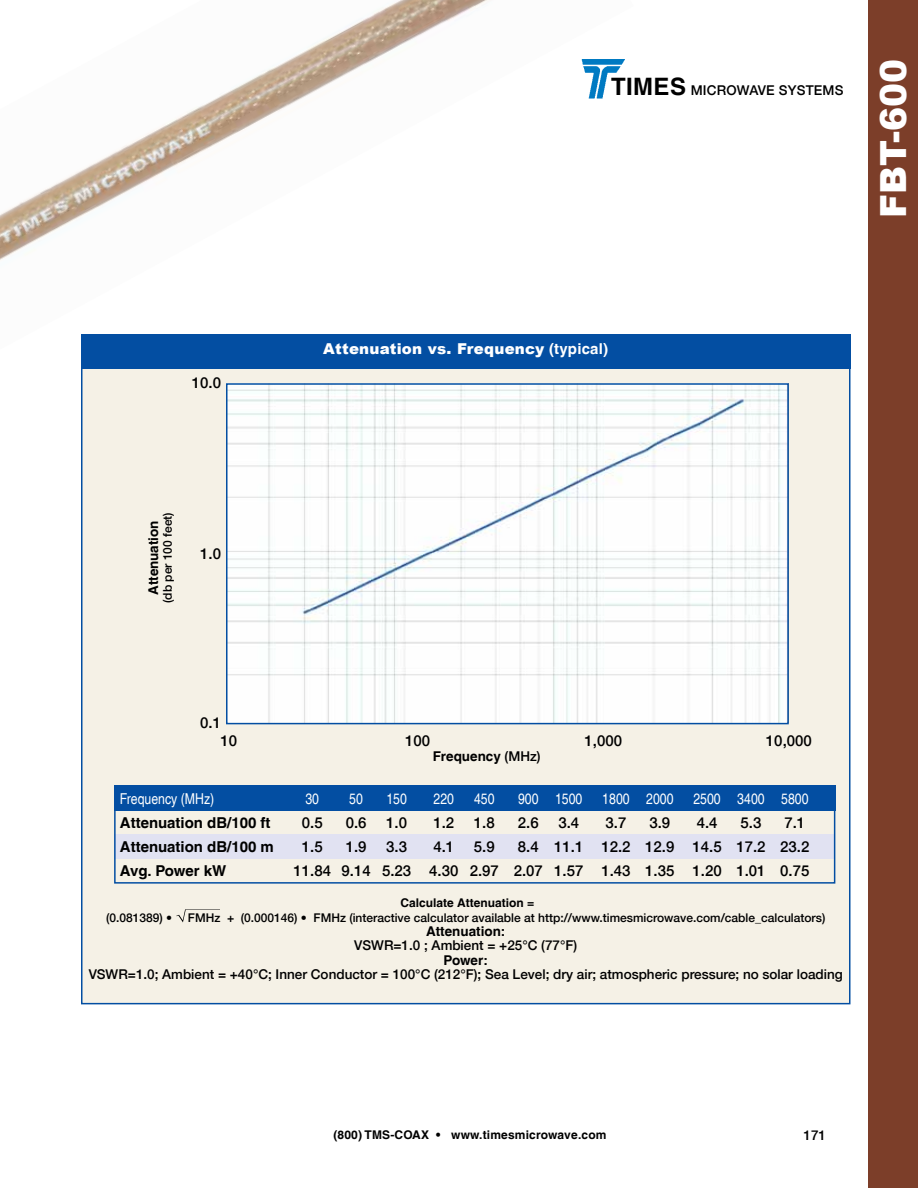
<style>
.page{position:relative;width:918px;height:1188px;background:#fff}
.page>*{position:absolute;margin:0;border:0;box-sizing:border-box;transform-origin:0 0}
.t1{font:900 36px "Arial";color:#fff}
.t2{font:500 15px "Helvetica Neue LT";color:#000}
.t3{font:condensed 15px "Helvetica LT";color:#fff}
.t4{font:700 15px "Helvetica LT";color:#000}
.t5{font:900 15px "Arial";letter-spacing:.015em;color:#fff}
.t6{font:500 13.5px "Helvetica Neue LT";color:#000}
.t7{font:700 13.5px "Helvetica LT";color:#000}
.t8{font:500 12px "Helvetica Neue LT";color:#000}
.t9{font:700 12px "Helvetica LT";color:#000}
.s1{font-family:"Helvetica LT";font-weight:700;font-size:24px}
.s2{font-family:"Helvetica LT";font-weight:700}
.s3{font-family:"Helvetica Neue LT";font-weight:500}
</style>
<div class="page">
<img style="left:0;top:0;width:625px;height:260px">
<div style="left:868px;top:0;width:50px;height:1188px;background:#7c3e29"></div>
<div style="left:81px;top:365px;width:769px;height:639px;background:#f5f1e6;border:2px solid #034ea2"></div>
<div style="left:81px;top:334px;width:769px;height:35px;background:#034ea2"></div>
<img style="left:229px;top:386px;width:557px;height:335px">
<div style="left:226px;top:383px;width:563px;height:341px;border:2px solid #034ea2"></div>
<div style="left:114px;top:835px;width:721px;height:24px;background:#e1e2f2"></div>
<div style="left:114px;top:785px;width:721px;height:26px;background:#034ea2"></div>
<div style="left:114px;top:786px;width:721px;height:98px;border:2px solid #034ea2"></div>
<svg style="left:176px;top:909px;width:43px;height:13px"></svg>
<p class="t6" style="left:611px;top:82px;width:234px"><span class="s1">TIMES</span> MICROWAVE SYSTEMS</p>
<h1 class="t1" style="left:867px;top:218px;width:161px;rotate:-90deg">FBT-600</h1>
<p class="t2" style="left:192px;top:374px;width:31px">10.0</p>
<p class="t5" style="left:323px;top:338px;width:286px">Attenuation vs. Frequency <span class="s2">(typical)</span></p>
<p class="t7" style="left:145px;top:595px;width:76px;rotate:-90deg">Attenuation</p>
<p class="t8" style="left:160px;top:603px;width:92px;rotate:-90deg">(db per 100 feet)</p>
<p class="t2" style="left:200px;top:545px;width:22px">1.0</p>
<p class="t2" style="left:200px;top:714px;width:22px">0.1</p>
<p class="t2" style="left:220px;top:732px;width:18px">10</p>
<p class="t2" style="left:405px;top:732px;width:27px">100</p>
<p class="t2" style="left:585px;top:732px;width:39px">1,000</p>
<p class="t2" style="left:766px;top:732px;width:47px">10,000</p>
<p class="t7" style="left:433px;top:749px;width:109px">Frequency <span class="s3">(MHz)</span></p>
<p class="t3" style="left:120px;top:790px;width:96px">Frequency (MHz)</p>
<p class="t3" style="left:305px;top:790px;width:15px">30</p>
<p class="t3" style="left:349px;top:790px;width:15px">50</p>
<p class="t3" style="left:386px;top:790px;width:22px">150</p>
<p class="t3" style="left:434px;top:790px;width:22px">220</p>
<p class="t3" style="left:474px;top:790px;width:22px">450</p>
<p class="t3" style="left:518px;top:790px;width:66px">900 1500</p>
<p class="t3" style="left:602px;top:790px;width:73px">1800 2000</p>
<p class="t3" style="left:693px;top:790px;width:117px">2500 3400 5800</p>
<p class="t4" style="left:120px;top:814px;width:152px">Attenuation dB/100 ft</p>
<p class="t2" style="left:302px;top:814px;width:22px">0.5</p>
<p class="t2" style="left:346px;top:814px;width:22px">0.6</p>
<p class="t2" style="left:386px;top:814px;width:22px">1.0</p>
<p class="t2" style="left:433px;top:814px;width:22px">1.2</p>
<p class="t2" style="left:474px;top:814px;width:22px">1.8</p>
<p class="t2" style="left:518px;top:814px;width:22px">2.6</p>
<p class="t2" style="left:558px;top:814px;width:22px">3.4</p>
<p class="t2" style="left:606px;top:814px;width:22px">3.7</p>
<p class="t2" style="left:649px;top:814px;width:22px">3.9</p>
<p class="t2" style="left:697px;top:814px;width:22px">4.4</p>
<p class="t2" style="left:741px;top:814px;width:22px">5.3</p>
<p class="t2" style="left:784px;top:814px;width:22px">7.1</p>
<p class="t4" style="left:120px;top:838px;width:156px">Attenuation dB/100 m</p>
<p class="t2" style="left:302px;top:838px;width:22px">1.5</p>
<p class="t2" style="left:346px;top:838px;width:22px">1.9</p>
<p class="t2" style="left:386px;top:838px;width:22px">3.3</p>
<p class="t2" style="left:433px;top:838px;width:22px">4.1</p>
<p class="t2" style="left:474px;top:838px;width:22px">5.9</p>
<p class="t2" style="left:518px;top:838px;width:293px">8.4 11.1 12.2 12.9 14.5 17.2 23.2</p>
<p class="t4" style="left:120px;top:862px;width:108px">Avg. Power kW</p>
<p class="t2" style="left:293px;top:862px;width:517px">11.84 9.14 5.23 4.30 2.97 2.07 1.57 1.43 1.35 1.20 1.01 0.75</p>
<p class="t9" style="left:401px;top:896px;width:135px">Calculate Attenuation <span class="s3">=</span></p>
<p class="t8" style="left:106px;top:910px;width:68px">(0.081389) •</p>
<p class="t8" style="left:188px;top:910px;width:639px">FMHz + (0.000146) • FMHz (interactive calculator available at http://www.timesmicrowave.com/cable_calculators)</p>
<p class="t7" style="left:426px;top:923px;width:81px">Attenuation:</p>
<p class="t6" style="left:354px;top:937px;width:224px">VSWR=1.0 ; Ambient = +25°C (77°F)</p>
<p class="t7" style="left:444px;top:952px;width:46px">Power:</p>
<p class="t6" style="left:89px;top:966px;width:756px">VSWR=1.0; Ambient = +40°C; Inner Conductor = 100°C (212°F); Sea Level; dry air; atmospheric pressure; no solar loading</p>
<p class="t9" style="left:333px;top:1128px;width:275px">(800) TMS-COAX • www.timesmicrowave.com</p>
<p class="t6" style="left:804px;top:1127px;width:24px">171</p>
</div>
